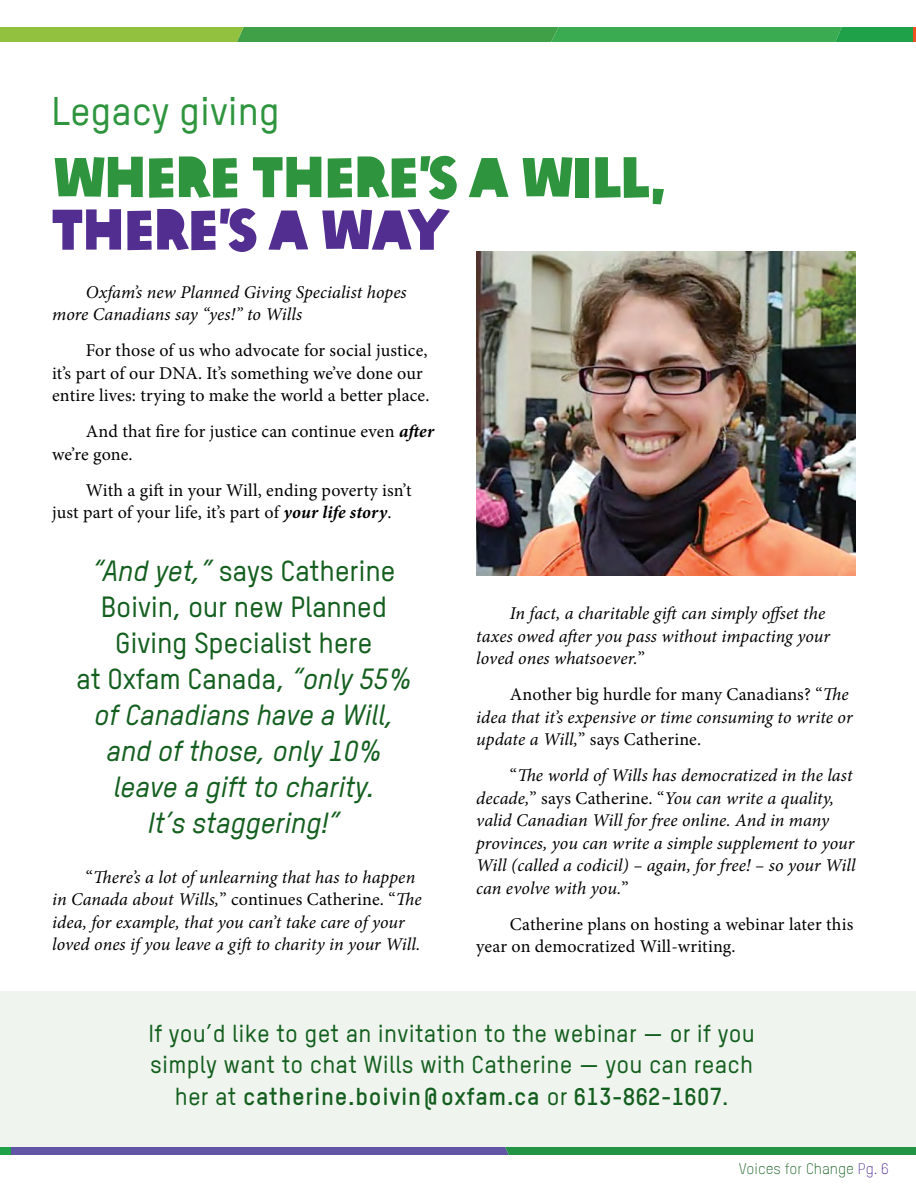
<style>
.page{position:relative;width:916px;height:1188px;background:#fff}
.page>*{position:absolute;margin:0;border:0;box-sizing:border-box;transform-origin:0 0}
.t1{font:55.5px "Oxfam Global Headline";letter-spacing:-.03em;color:#2e953e}
.t2{font:55.5px "Oxfam Global Headline";letter-spacing:-.03em;color:#522e91}
.t3{font:500 39px "Oxfam TSTARPRO";color:#2e953e}
.t4{font:italic 500 28.5px/36px "Oxfam TSTARPRO";letter-spacing:-.01em;color:#145f1f;text-align:center}
.t5{font:500 24px/31.5px "Oxfam TSTARPRO";letter-spacing:.01em;color:#145f1f;text-align:center}
.t6{font:italic 18px/22.5px "Minion Pro";color:#000}
.t7{font:18px/22.5px "Minion Pro";letter-spacing:.005em;color:#000}
.t8{font:300 15px "Oxfam TSTARPRO";color:#145f1f}
.s1{font-weight:700;font-style:italic}
.s2{font-style:normal}
.s3{font-weight:700}
.s4{color:#522e91}
</style>
<div class="page">
<div style="left:0;top:992px;width:915px;height:159px;background:#eff5ee"></div>
<svg style="left:0;top:27px;width:915px;height:14px;background:#50ac47"></svg>
<img style="left:476px;top:252px;width:379px;height:324px">
<svg style="left:0;top:1148px;width:915px;height:6px;background:#447279"></svg>
<h2 class="t3" style="left:51px;top:88px;width:230px">Legacy giving</h2>
<h1 class="t1" style="left:51px;top:129px;width:614px">WHERE THERE’S A WILL,</h1>
<h1 class="t2" style="left:51px;top:182px;width:400px">THERE’S A WAY</h1>
<p class="t6" style="left:52px;top:281px;width:356px;text-indent:34px">Oxfam’s new Planned Giving Specialist hopes more Canadians say “yes!” to Wills</p>
<p class="t7" style="left:52px;top:339px;width:379px;text-indent:34px">For those of us who advocate for social justice, it’s part of our DNA. It’s something we’ve done our entire lives: trying to make the world a better place.</p>
<p class="t7" style="left:52px;top:420px;width:383px;text-indent:34px">And that fire for justice can continue even <span class="s1">after </span>we’re gone.</p>
<p class="t7" style="left:52px;top:479px;width:361px;text-indent:34px">With a gift in your Will, ending poverty isn’t just part of your life, it’s part of <span class="s1">your life story</span>.</p>
<h3 class="t4" style="left:76px;top:553px;width:337px">“And yet,” <span class="s2">says Catherine<br>Boivin, our new Planned<br>Giving Specialist here<br>at Oxfam Canada,</span> “only 55% of Canadians have a Will, and of those, only 10% leave a gift to charity.<br>It’s staggering!”</h3>
<p class="t6" style="left:52px;top:866px;width:371px;text-indent:34px"><span class="s2">“</span>There’s a lot of unlearning that has to happen in Canada about Wills,<span class="s2">” continues Catherine. “</span>The idea, for example, that you can’t take care of your loved ones if you leave a gift to charity in your Will.</p>
<p class="t6" style="left:476px;top:602px;width:355px;text-indent:34px">In fact, a charitable gift can simply offset the taxes owed after you pass without impacting your loved ones whatsoever.<span class="s2">”</span></p>
<p class="t6" style="left:476px;top:683px;width:378px;text-indent:34px"><span class="s2">Another big hurdle for many Canadians? “</span>The idea that it’s expensive or time consuming to write or update a Will,<span class="s2">” says Catherine.</span></p>
<p class="t6" style="left:476px;top:764px;width:381px;text-indent:34px"><span class="s2">“</span>The world of Wills has democratized in the last decade,<span class="s2">” says Catherine. “</span>You can write a quality, valid Canadian Will for free online. And in many provinces, you can write a simple supplement to your Will (called a codicil) – again, for free! – so your Will can evolve with you.<span class="s2">”</span></p>
<p class="t7" style="left:476px;top:913px;width:378px;text-indent:34px">Catherine plans on hosting a webinar later this year on democratized Will-writing.</p>
<h3 class="t5" style="left:148px;top:1017px;width:607px">If you’d like to get an invitation to the webinar — or if you simply want to chat Wills with Catherine — you can reach her at <span class="s3">catherine.boivin@oxfam.ca</span> or <span class="s3">613-862-1607</span>.</h3>
<p class="t8" style="left:738px;top:1159px;width:152px">Voices for Change <span class="s4">Pg. 6</span></p>
</div>
